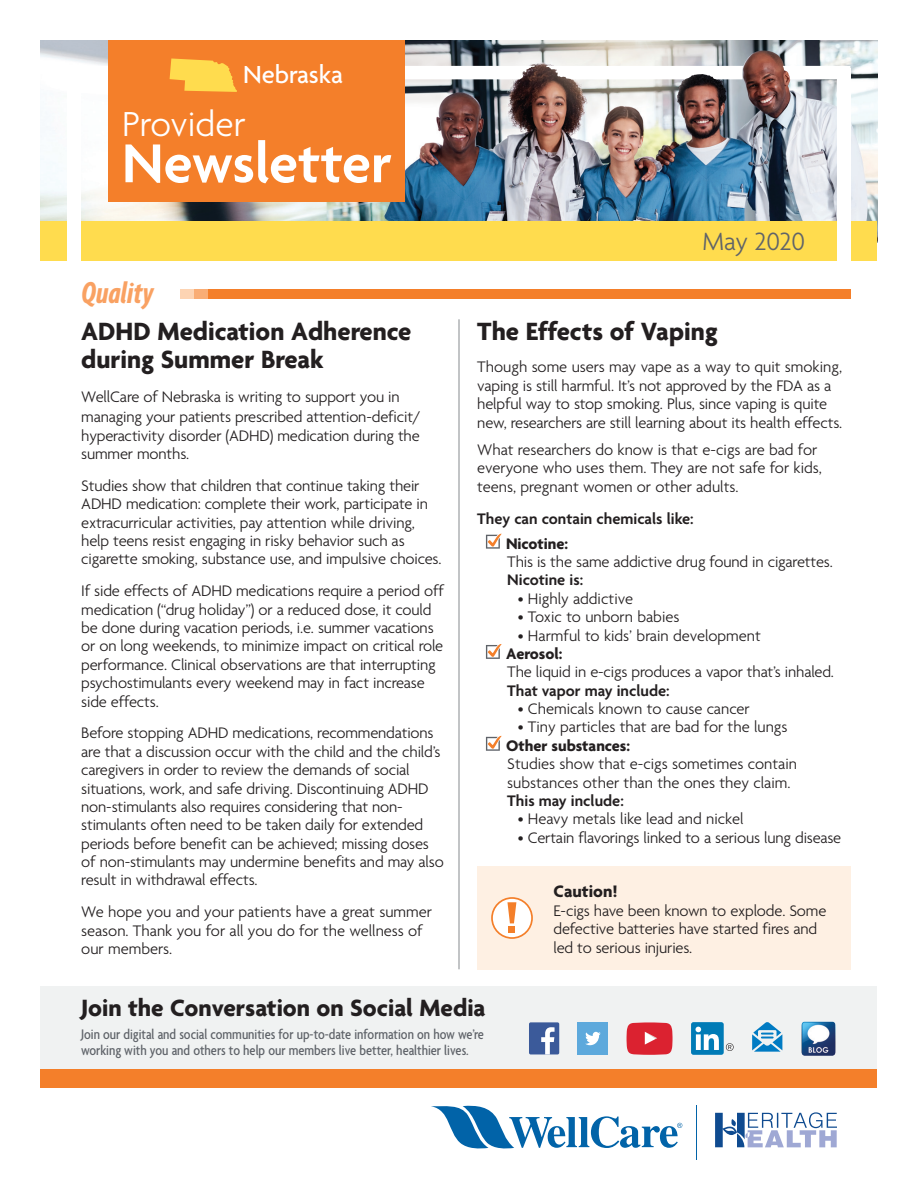
<style>
.page{position:relative;width:918px;height:1188px;background:#fff}
.page>*{position:absolute;margin:0;border:0;box-sizing:border-box;transform-origin:0 0}
.t1{font:600 59.25px "Agenda";color:#fff}
.t2{font:300 37.5px "Agenda";color:#fff}
.t3{font:italic 32.7px "Agenda Bold Extra Cond";letter-spacing:.01em;color:#f9a162}
.t4{font:700 27px/28.5px "Agenda";color:#231f20}
.t5{font:300 27px "Agenda";color:#5f6369}
.t6{font:500 26.7px "Agenda";color:#fff}
.t7{font:700 25.5px "Agenda";color:#231f20}
.t8{font:700 18px "Agenda";color:#231f20}
.t9{font:300 16.5px/18.5px "Agenda";letter-spacing:-.01em;color:#231f20}
.t10{font:600 16.5px "Agenda";color:#231f20}
.t11{font:700 16.5px "Agenda";color:#231f20}
.t12{font:500 condensed 15px/16.5px "Agenda";color:#5f6369}
</style>
<div class="page">
<img style="left:40px;top:40px;width:838px;height:181px">
<div style="left:40px;top:986px;width:838px;height:84px;background:#f0f2f2"></div>
<div style="left:40px;top:221px;width:838px;height:40px;background:#ffdc4e"></div>
<div style="left:68px;top:68px;width:13px;height:215px;background:#fff"></div>
<div style="left:837px;top:68px;width:13px;height:208px;background:#fff"></div>
<div style="left:108px;top:40px;width:297px;height:162px;background:#f47f2a"></div>
<div style="left:40px;top:1069px;width:838px;height:19px;background:#f47f2a"></div>
<div style="left:529px;top:1022px;width:30px;height:32px;background:#3b5a9a;border-radius:2px"></div>
<svg style="left:541px;top:1027px;width:14px;height:27px"></svg>
<div style="left:578px;top:1022px;width:30px;height:33px;background:#5da9dc"></div>
<svg style="left:585px;top:1032px;width:16px;height:13px"></svg>
<div style="left:691px;top:1022px;width:33px;height:33px;background:#007bb6;border-radius:2px"></div>
<svg style="left:696px;top:1027px;width:23px;height:23px"></svg>
<svg style="left:726px;top:1043px;width:8px;height:8px"></svg>
<svg style="left:752px;top:1022px;width:30px;height:30px"></svg>
<img style="left:801px;top:1021px;width:35px;height:35px">
<svg style="left:627px;top:1022px;width:46px;height:33px"></svg>
<svg style="left:68px;top:58px;width:782px;height:34px"></svg>
<hr style="left:459px;top:319px;width:1px;height:650px;background:#868a8e">
<div style="left:547px;top:866px;width:303px;height:104px;background:#fef0e3"></div>
<div style="left:181px;top:289px;width:669px;height:10px;background:#f47f2a"></div>
<div style="left:181px;top:289px;width:13px;height:10px;background:#fdd4b3"></div>
<div style="left:194px;top:289px;width:13px;height:10px;background:#f9ad75"></div>
<svg style="left:486px;top:533px;width:16px;height:16px"></svg>
<svg style="left:486px;top:644px;width:16px;height:15px"></svg>
<svg style="left:486px;top:735px;width:16px;height:16px"></svg>
<div style="left:477px;top:866px;width:70px;height:104px;background:#fef0e3"></div>
<div style="left:492px;top:898px;width:40px;height:40px;background:#fff;border-radius:50%"></div>
<div style="left:491px;top:897px;width:42px;height:42px;border:2px solid #f47f2a;border-radius:50%"></div>
<svg style="left:507px;top:902px;width:9px;height:30px"></svg>
<hr style="left:696px;top:1105px;width:1px;height:54px;background:#0163a8">
<svg style="left:431px;top:1105px;width:251px;height:44px"></svg>
<svg style="left:715px;top:1112px;width:122px;height:35px"></svg>
<p class="t6" style="left:243px;top:58px;width:101px">Nebraska</p>
<h1 class="t2" style="left:122px;top:102px;width:125px">Provider</h1>
<h1 class="t1" style="left:122px;top:127px;width:271px">Newsletter</h1>
<p class="t3" style="left:81px;top:274px;width:74px">Quality</p>
<h1 class="t4" style="left:81px;top:316px;width:332px">ADHD Medication Adherence during Summer Break</h1>
<p class="t9" style="left:81px;top:386px;width:341px;line-height:20.2px">WellCare of Nebraska is writing to support you in managing your patients prescribed attention-deficit/</p>
<p class="t9" style="left:81px;top:426px;width:340px">hyperactivity disorder (ADHD) medication during the summer months.</p>
<p class="t9" style="left:81px;top:476px;width:362px">Studies show that children that continue taking their ADHD medication: complete their work, participate in extracurricular activities, pay attention while driving, help teens resist engaging in risky behavior such as cigarette smoking, substance use, and impulsive choices.</p>
<p class="t9" style="left:81px;top:581px;width:364px">If side effects of ADHD medications require a period off medication (“drug holiday”) or a reduced dose, it could be done during vacation periods, i.e. summer vacations or on long weekends, to minimize impact on critical role performance. Clinical observations are that interrupting psychostimulants every weekend may in fact increase side effects.</p>
<p class="t9" style="left:81px;top:724px;width:364px">Before stopping ADHD medications, recommendations are that a discussion occur with the child and the child’s caregivers in order to review the demands of social situations, work, and safe driving. Discontinuing ADHD non-stimulants also requires considering that non&shy;stimulants often need to be taken daily for extended periods before benefit can be achieved; missing doses of non-stimulants may undermine benefits and may also result in withdrawal effects.</p>
<p class="t9" style="left:81px;top:903px;width:352px">We hope you and your patients have a great summer season. Thank you for all you do for the wellness of our members.</p>
<p class="t5" style="left:702px;top:226px;width:104px">May 2020</p>
<h1 class="t4" style="left:477px;top:316px;width:242px">The Effects of Vaping</h1>
<p class="t9" style="left:477px;top:358px;width:366px">Though some users may vape as a way to quit smoking, vaping is still harmful. It’s not approved by the FDA as a helpful way to stop smoking. Plus, since vaping is quite new, researchers are still learning about its health effects.</p>
<p class="t9" style="left:477px;top:440px;width:346px">What researchers do know is that e-cigs are bad for everyone who uses them. They are not safe for kids, teens, pregnant women or other adults.</p>
<p class="t10" style="left:477px;top:508px;width:218px">They can contain chemicals like:</p>
<p class="t11" style="left:506px;top:533px;width:64px">Nicotine:</p>
<p class="t9" style="left:507px;top:552px;width:327px">This is the same addictive drug found in cigarettes.</p>
<p class="t10" style="left:507px;top:570px;width:77px">Nicotine is:</p>
<p class="t9" style="left:518px;top:589px;width:117px">• Highly addictive</p>
<p class="t9" style="left:518px;top:607px;width:163px">• Toxic to unborn babies</p>
<p class="t9" style="left:518px;top:626px;width:245px">• Harmful to kids’ brain development</p>
<p class="t11" style="left:506px;top:643px;width:58px">Aerosol:</p>
<p class="t9" style="left:507px;top:662px;width:328px">The liquid in e-cigs produces a vapor that’s inhaled.</p>
<p class="t10" style="left:507px;top:680px;width:164px">That vapor may include:</p>
<p class="t9" style="left:518px;top:699px;width:233px">• Chemicals known to cause cancer</p>
<p class="t9" style="left:518px;top:718px;width:271px">• Tiny particles that are bad for the lungs</p>
<p class="t11" style="left:506px;top:735px;width:126px">Other substances:</p>
<p class="t9" style="left:507px;top:754px;width:291px">Studies show that e-cigs sometimes contain substances other than the ones they claim.</p>
<p class="t10" style="left:507px;top:791px;width:118px">This may include:</p>
<p class="t9" style="left:518px;top:809px;width:227px">• Heavy metals like lead and nickel</p>
<p class="t9" style="left:518px;top:829px;width:325px">• Certain flavorings linked to a serious lung disease</p>
<p class="t8" style="left:554px;top:880px;width:66px">Caution!</p>
<p class="t9" style="left:554px;top:901px;width:274px">E-cigs have been known to explode. Some defective batteries have started fires and led to serious injuries.</p>
<p class="t7" style="left:81px;top:993px;width:406px">Join the Conversation on Social Media</p>
<p class="t12" style="left:81px;top:1025px;width:404px">Join our digital and social communities for up-to-date information on how we’re working with you and others to help our members live better, healthier lives.</p>
</div>
